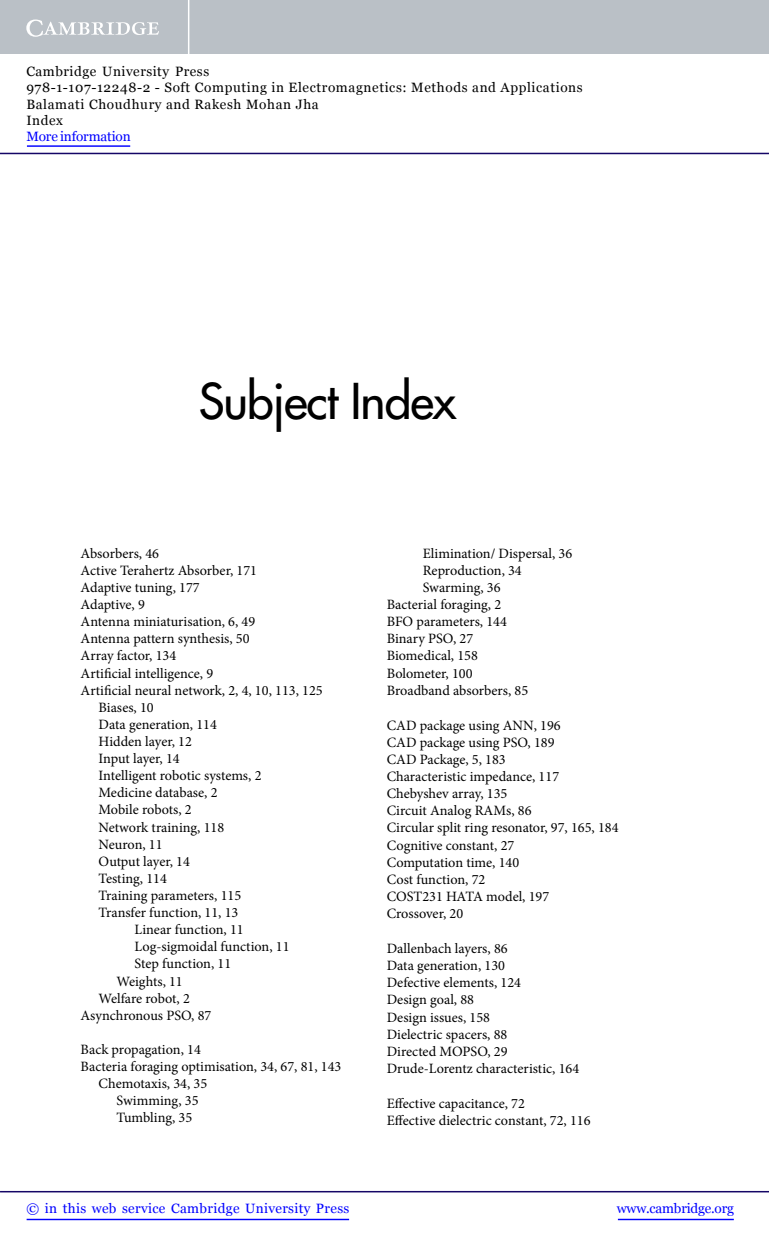
<style>
.page{position:relative;width:769px;height:1242px;background:#fff}
.page>*{position:absolute;margin:0;border:0;box-sizing:border-box;transform-origin:0 0}
.t1{font:48px "Futura";letter-spacing:-.02em;color:#000}
.t2{font:14.25px/17.1px "Minion Pro";color:#000}
.t3{font:13.5px/16.2px "Georgia";letter-spacing:.045em;color:#000}
.t4{font:13.5px "Georgia";letter-spacing:.025em;color:#00f}
.t5{font:13.5px "Georgia";letter-spacing:-.015em;color:#00f}
.t6{font:13.5px "Georgia";letter-spacing:-.01em;color:#00f}
</style>
<div class="page">
<div style="left:0;top:0;width:769px;height:54px;background:#bac0c6"></div>
<svg style="left:26px;top:20px;width:133px;height:17px"></svg>
<hr style="left:188px;top:0;width:1px;height:54px;background:#fff">
<hr style="left:0;top:153px;width:769px;height:1px;background:#150666">
<hr style="left:27px;top:145px;width:103px;height:2px;background:#00f">
<hr style="left:618px;top:1218px;width:116px;height:2px;background:#00f">
<hr style="left:0;top:1191px;width:769px;height:1px;background:#150666">
<hr style="left:27px;top:1218px;width:322px;height:2px;background:#00f">
<p class="t3" style="left:26px;top:64px;width:558px">Cambridge University Press<br>978-1-107-12248-2 - Soft Computing in Electromagnetics: Methods and Applications Balamati Choudhury and Rakesh Mohan Jha<br>Index</p>
<p class="t6" style="left:26px;top:128px;width:106px">More information</p>
<h1 class="t1" style="left:199px;top:371px;width:259px">Subject Index</h1>
<p class="t2" style="left:81px;top:545px;width:80px">Absorbers, 46</p>
<p class="t2" style="left:81px;top:562px;width:178px">Active Terahertz Absorber, 171</p>
<p class="t2" style="left:81px;top:579px;width:121px">Adaptive tuning, 177</p>
<p class="t2" style="left:81px;top:596px;width:66px">Adaptive, 9</p>
<p class="t2" style="left:81px;top:613px;width:176px">Antenna miniaturisation, 6, 49</p>
<p class="t2" style="left:81px;top:630px;width:170px">Antenna pattern synthesis, 50</p>
<p class="t2" style="left:81px;top:647px;width:97px">Array factor, 134</p>
<p class="t2" style="left:81px;top:664px;width:134px">Artificial intelligence, 9</p>
<p class="t2" style="left:81px;top:681px;width:244px">Artificial neural network, 2, 4, 10, 113, 125</p>
<p class="t2" style="left:99px;top:699px;width:57px">Biases, 10</p>
<p class="t2" style="left:99px;top:716px;width:120px">Data generation, 114</p>
<p class="t2" style="left:99px;top:733px;width:95px">Hidden layer, 12</p>
<p class="t2" style="left:99px;top:750px;width:83px">Input layer, 14</p>
<p class="t2" style="left:99px;top:767px;width:164px">Intelligent robotic systems, 2</p>
<p class="t2" style="left:99px;top:784px;width:120px">Medicine database, 2</p>
<p class="t2" style="left:99px;top:801px;width:95px">Mobile robots, 2</p>
<p class="t2" style="left:99px;top:818px;width:127px">Network training, 118</p>
<p class="t2" style="left:99px;top:835px;width:66px">Neuron, 11</p>
<p class="t2" style="left:99px;top:852px;width:93px">Output layer, 14</p>
<p class="t2" style="left:99px;top:870px;width:70px">Testing, 114</p>
<p class="t2" style="left:99px;top:887px;width:144px">Training parameters, 115</p>
<p class="t2" style="left:99px;top:904px;width:141px">Transfer function, 11, 13</p>
<p class="t2" style="left:135px;top:921px;width:111px">Linear function, 11</p>
<p class="t2" style="left:135px;top:938px;width:156px">Log-sigmoidal function, 11</p>
<p class="t2" style="left:135px;top:955px;width:98px">Step function, 11</p>
<p class="t2" style="left:117px;top:972px;width:68px">Weights, 11</p>
<p class="t2" style="left:99px;top:989px;width:93px">Welfare robot, 2</p>
<p class="t2" style="left:81px;top:1006px;width:132px">Asynchronous PSO, 87</p>
<p class="t2" style="left:81px;top:1041px;width:122px">Back propagation, 14</p>
<p class="t2" style="left:81px;top:1058px;width:262px">Bacteria foraging optimisation, 34, 67, 81, 143</p>
<p class="t2" style="left:99px;top:1075px;width:110px">Chemotaxis, 34, 35</p>
<p class="t2" style="left:117px;top:1092px;width:83px">Swimming, 35</p>
<p class="t2" style="left:117px;top:1109px;width:77px">Tumbling, 35</p>
<p class="t2" style="left:423px;top:545px;width:151px">Elimination/ Dispersal, 36</p>
<p class="t2" style="left:423px;top:562px;width:101px">Reproduction, 34</p>
<p class="t2" style="left:423px;top:579px;width:79px">Swarming, 36</p>
<p class="t2" style="left:387px;top:596px;width:116px">Bacterial foraging, 2</p>
<p class="t2" style="left:387px;top:613px;width:122px">BFO parameters, 144</p>
<p class="t2" style="left:387px;top:630px;width:88px">Binary PSO, 27</p>
<p class="t2" style="left:387px;top:647px;width:93px">Biomedical, 158</p>
<p class="t2" style="left:387px;top:664px;width:87px">Bolometer, 100</p>
<p class="t2" style="left:387px;top:681px;width:143px">Broadband absorbers, 85</p>
<p class="t2" style="left:387px;top:717px;width:233px">CAD package using ANN, 196<br>CAD package using PSO, 189<br>CAD Package, 5, 183<br>Characteristic impedance, 117<br>Chebyshev array, 135<br>Circuit Analog RAMs, 86<br>Circular split ring resonator, 97, 165, 184<br>Cognitive constant, 27<br>Computation time, 140<br>Cost function, 72<br>COST231 HATA model, 197<br>Crossover, 20</p>
<p class="t2" style="left:387px;top:940px;width:194px">Dallenbach layers, 86<br>Data generation, 130<br>Defective elements, 124<br>Design goal, 88<br>Design issues, 158<br>Dielectric spacers, 88<br>Directed MOPSO, 29<br>Drude-Lorentz characteristic, 164</p>
<p class="t2" style="left:387px;top:1095px;width:205px">Effective capacitance, 72<br>Effective dielectric constant, 72, 116</p>
<p class="t4" style="left:27px;top:1200px;width:324px">© in this web service Cambridge University Press</p>
<p class="t5" style="left:617px;top:1200px;width:119px">www.cambridge.org</p>
</div>
